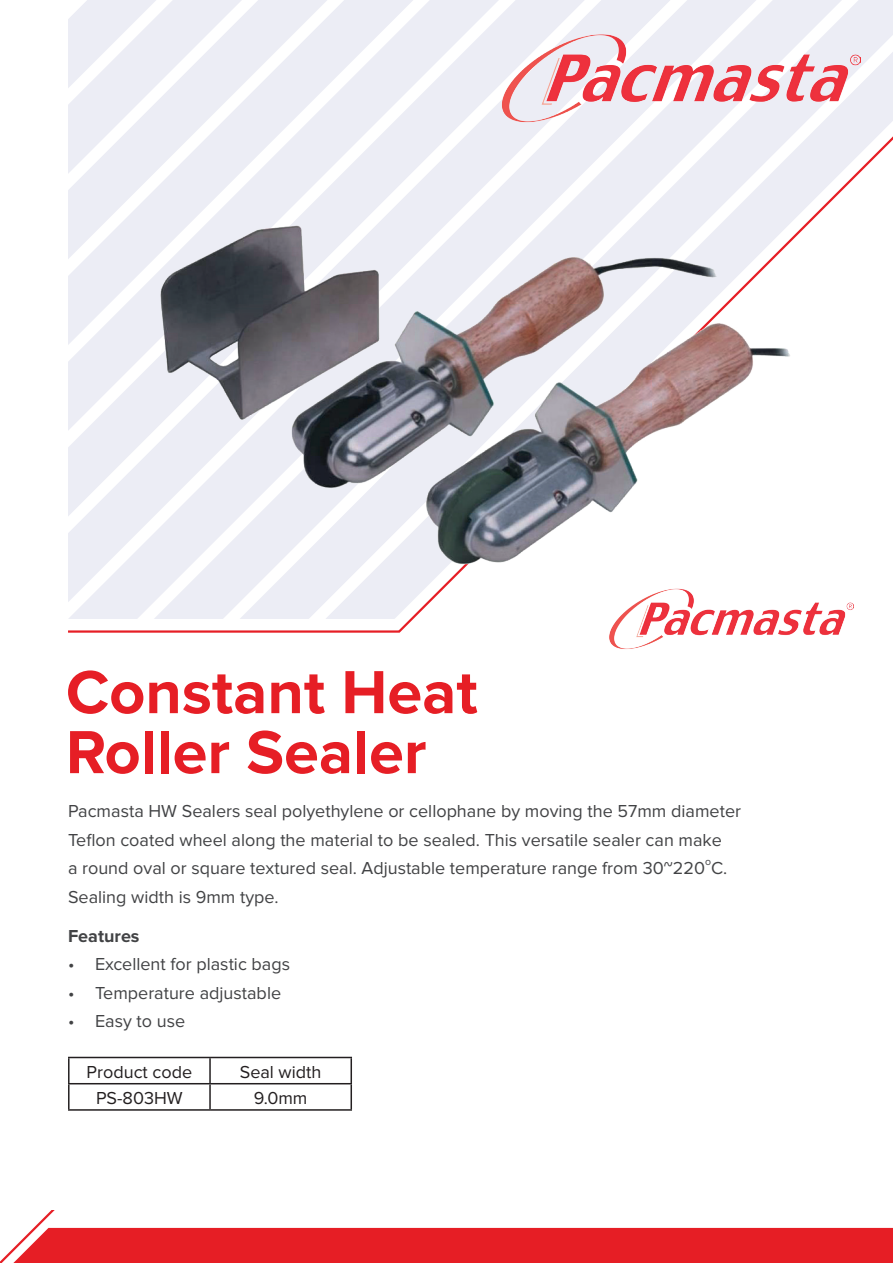
<style>
.page{position:relative;width:893px;height:1263px;background:#fff}
.page>*{position:absolute;margin:0;border:0;box-sizing:border-box;transform-origin:0 0}
.t1{font:700 63px/60px "Proxima Nova";color:#e61e25}
.t2{font:18px/28.5px "Proxima Nova";color:#424345}
.t3{font:18px "Proxima Nova";color:#231f20}
.t4{font:700 18px "Proxima Nova";color:#424345}
.t5{font:10.5px "Proxima Nova";color:#424345}
</style>
<div class="page">
<svg style="left:68px;top:0;width:86px;height:122px;fill:#ecedf5"></svg>
<svg style="left:154px;top:0;width:688px;height:122px;fill:#ecedf5"></svg>
<svg style="left:68px;top:122px;width:825px;height:511px"></svg>
<svg style="left:0;top:1210px;width:893px;height:53px"></svg>
<hr style="left:68px;top:1057px;width:142px;height:1px;background:#231f20">
<hr style="left:68px;top:1058px;width:2px;height:25px;background:#231f20">
<hr style="left:210px;top:1057px;width:142px;height:1px;background:#231f20">
<hr style="left:209px;top:1058px;width:2px;height:25px;background:#231f20">
<hr style="left:350px;top:1058px;width:2px;height:25px;background:#231f20">
<hr style="left:68px;top:1083px;width:142px;height:1px;background:#231f20">
<hr style="left:68px;top:1084px;width:2px;height:25px;background:#231f20">
<hr style="left:210px;top:1083px;width:142px;height:1px;background:#231f20">
<hr style="left:209px;top:1084px;width:2px;height:25px;background:#231f20">
<hr style="left:350px;top:1084px;width:2px;height:25px;background:#231f20">
<hr style="left:68px;top:1109px;width:142px;height:2px;background:#231f20">
<hr style="left:210px;top:1109px;width:142px;height:2px;background:#231f20">
<img style="left:493px;top:32px;width:368px;height:93px">
<img style="left:808px;top:587px;width:46px;height:48px">
<img style="left:128px;top:139px;width:680px;height:510px">
<h1 class="t1" style="left:66px;top:664px;width:413px">Constant Heat<br>Roller Sealer</h1>
<p class="t2" style="left:68px;top:797px;width:675px">Pacmasta HW Sealers seal polyethylene or cellophane by moving the 57mm diameter<br>Teflon coated wheel along the material to be sealed. This versatile sealer can make<br>a round oval or square textured seal. Adjustable temperature range from 30~220 C.</p>
<p class="t5" style="left:705px;top:855px;width:8px">o</p>
<p class="t2" style="left:68px;top:882px;width:212px">Sealing width is 9mm type.</p>
<p class="t4" style="left:68px;top:925px;width:73px">Features</p>
<p class="t2" style="left:68px;top:950px;width:224px">• Excellent for plastic bags</p>
<p class="t2" style="left:68px;top:979px;width:215px">• Temperature adjustable</p>
<p class="t2" style="left:68px;top:1007px;width:119px">• Easy to use</p>
<p class="t3" style="left:87px;top:1061px;width:107px">Product code</p>
<p class="t3" style="left:240px;top:1061px;width:83px">Seal width</p>
<p class="t3" style="left:96px;top:1087px;width:88px">PS-803HW</p>
<p class="t3" style="left:254px;top:1087px;width:55px">9.0mm</p>
</div>
